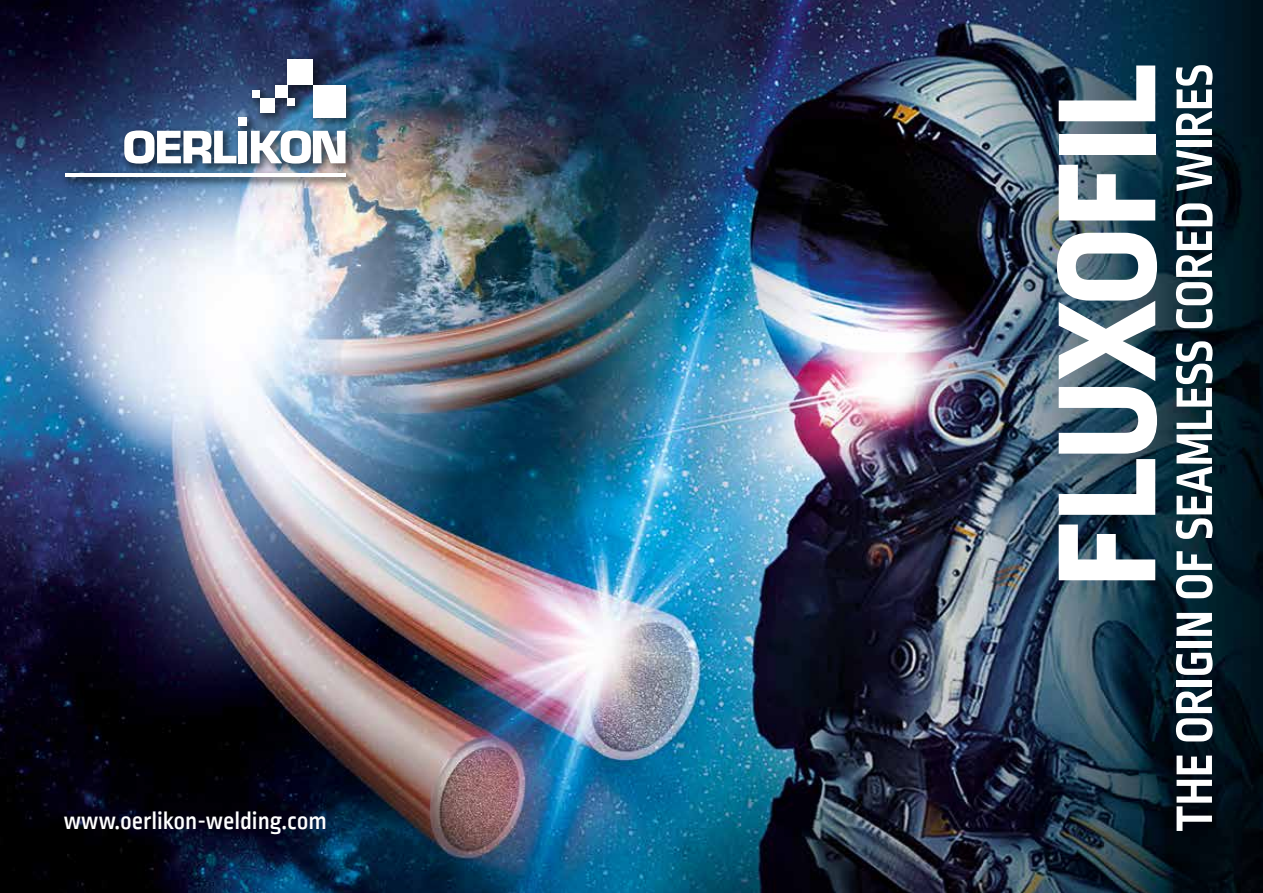
<style>
.page{position:relative;width:1263px;height:893px;background:#fff}
.page>*{position:absolute;margin:0;border:0;box-sizing:border-box;transform-origin:0 0}
.t1{font:800 147.45px "Ropa Sans PTT";color:#fff}
.t2{font:700 54px "Ropa Sans PTT";letter-spacing:-.005em;color:#fff;scale:.95 1}
.t3{font:500 25.5px "Ropa Sans PTT";color:#fff}
</style>
<div class="page">
<img style="left:0;top:0;width:1263px;height:893px">
<div style="left:60px;top:54px;width:297px;height:134px;background:#000;opacity:.5"></div>
<hr style="left:65px;top:173px;width:281px;height:4px;background:#fff">
<svg style="left:124px;top:130px;width:112px;height:34px"></svg>
<div style="left:238px;top:131px;width:9px;height:32px;background:#fff"></div>
<svg style="left:251px;top:130px;width:95px;height:34px"></svg>
<div style="left:260px;top:98px;width:15px;height:15px;background:#fff"></div>
<div style="left:287px;top:59px;width:26px;height:26px;background:#fff"></div>
<div style="left:252px;top:90px;width:8px;height:8px;background:#fff"></div>
<div style="left:287px;top:98px;width:8px;height:8px;background:#fff"></div>
<div style="left:275px;top:85px;width:12px;height:13px;background:#fff"></div>
<div style="left:313px;top:85px;width:33px;height:32px;background:#fff"></div>
<div style="left:238px;top:117px;width:9px;height:9px;background:#fff"></div>
<p class="t3" style="left:64px;top:807px;width:265px">www.oerlikon-welding.com</p>
<h1 class="t1" style="left:1021px;top:587px;width:524px;rotate:-90deg">FLUXOFIL</h1>
<p class="t2" style="left:1164px;top:832px;width:810px;rotate:-90deg">THE ORIGIN OF SEAMLESS CORED WIRES</p>
</div>
